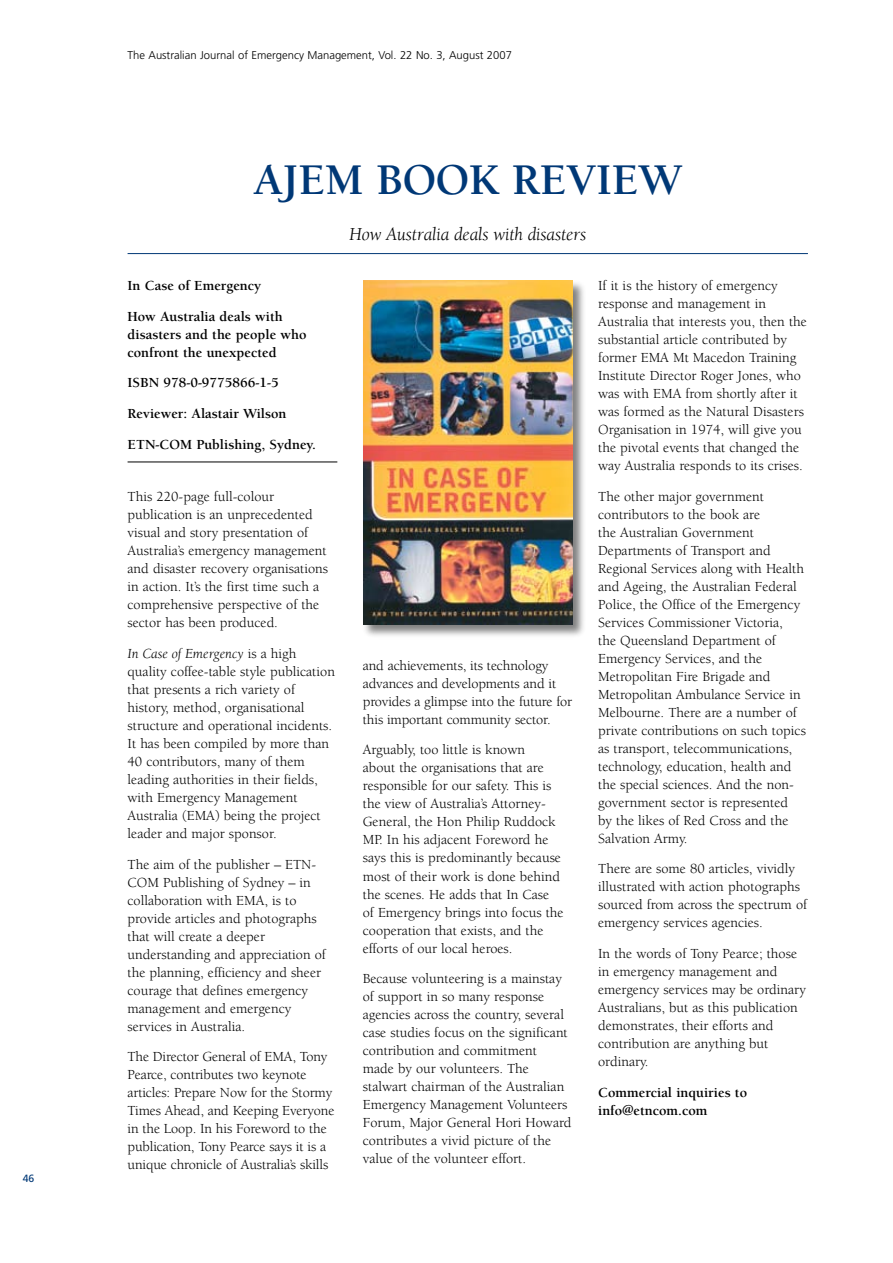
<style>
.page{position:relative;width:893px;height:1263px;background:#fff}
.page>*{position:absolute;margin:0;border:0;box-sizing:border-box;transform-origin:0 0}
.t1{font:700 45px "Berkeley";letter-spacing:-.005em;color:#003876}
.t2{font:italic 18.75px "Berkeley";letter-spacing:-.01em;color:#000}
.t3{font:14.25px/18px "Berkeley";color:#000}
.t4{font:700 14.25px/30.8px "Berkeley";color:#000}
.t5{font:300 11.25px "Frutiger";color:#000}
.t6{font:10.5px "Frutiger";color:#003876}
.s1{font-style:italic}
</style>
<div class="page">
<hr style="left:128px;top:462px;width:209px;height:1px;background:#000">
<hr style="left:128px;top:253px;width:680px;height:1px;background:#003876">
<div style="left:362px;top:279px;width:226px;height:360px;background:#000;opacity:.5"></div>
<img style="left:363px;top:281px;width:210px;height:343px">
<p class="t6" style="left:23px;top:1172px;width:13px">46</p>
<p class="t5" style="left:128px;top:49px;width:386px">The Australian Journal of Emergency Management, Vol. 22 No. 3, August 2007</p>
<h1 class="t1" style="left:253px;top:156px;width:431px">AJEM BOOK REVIEW</h1>
<h2 class="t2" style="left:349px;top:225px;width:238px">How Australia deals with disasters</h2>
<p class="t4" style="left:128px;top:270px;width:157px">In Case of Emergency<br>How Australia deals with</p>
<p class="t4" style="left:128px;top:325px;width:180px;line-height:18px">disasters and the people who confront the unexpected</p>
<p class="t4" style="left:128px;top:368px;width:190px">ISBN 978-0-9775866-1-5<br>Reviewer: Alastair Wilson<br>ETN-COM Publishing, Sydney.</p>
<p class="t3" style="left:128px;top:488px;width:202px">This 220-page full-colour publication is an unprecedented visual and story presentation of<br>Australia’s emergency management and disaster recovery organisations in action. It’s the first time such a comprehensive perspective of the sector has been produced.</p>
<p class="t3" style="left:128px;top:645px;width:209px"><span class="s1">In Case of Emergency</span> is a high quality coffee-table style publication that presents a rich variety of history, method, organisational structure and operational incidents.<br>It has been compiled by more than<br>40 contributors, many of them leading authorities in their fields, with Emergency Management<br>Australia (EMA) being the project leader and major sponsor.</p>
<p class="t3" style="left:128px;top:855px;width:200px">The aim of the publisher – ETN-<br>COM Publishing of Sydney – in collaboration with EMA, is to provide articles and photographs that will create a deeper understanding and appreciation of the planning, efficiency and sheer courage that defines emergency management and emergency services in Australia.</p>
<p class="t3" style="left:128px;top:1048px;width:208px">The Director General of EMA, Tony Pearce, contributes two keynote articles: Prepare Now for the Stormy Times Ahead, and Keeping Everyone in the Loop. In his Foreword to the publication, Tony Pearce says it is a unique chronicle of Australia’s skills</p>
<p class="t3" style="left:363px;top:656px;width:211px">and achievements, its technology advances and developments and it provides a glimpse into the future for this important community sector.</p>
<p class="t3" style="left:363px;top:741px;width:202px">Arguably, too little is known<br>about the organisations that are responsible for our safety. This is the view of Australia’s Attorney-<br>General, the Hon Philip Ruddock<br>MP. In his adjacent Foreword he says this is predominantly because most of their work is done behind the scenes. He adds that In Case of Emergency brings into focus the cooperation that exists, and the efforts of our local heroes.</p>
<p class="t3" style="left:363px;top:970px;width:210px">Because volunteering is a mainstay of support in so many response agencies across the country, several case studies focus on the significant contribution and commitment made by our volunteers. The stalwart chairman of the Australian Emergency Management Volunteers Forum, Major General Hori Howard contributes a vivid picture of the value of the volunteer effort.</p>
<p class="t3" style="left:598px;top:277px;width:210px">If it is the history of emergency response and management in Australia that interests you, then the substantial article contributed by former EMA Mt Macedon Training Institute Director Roger Jones, who was with EMA from shortly after it was formed as the Natural Disasters Organisation in 1974, will give you the pivotal events that changed the way Australia responds to its crises.</p>
<p class="t3" style="left:598px;top:487px;width:209px">The other major government contributors to the book are<br>the Australian Government<br>Departments of Transport and<br>Regional Services along with Health and Ageing, the Australian Federal<br>Police, the Office of the Emergency<br>Services Commissioner Victoria,<br>the Queensland Department of<br>Emergency Services, and the<br>Metropolitan Fire Brigade and<br>Metropolitan Ambulance Service in<br>Melbourne. There are a number of private contributions on such topics as transport, telecommunications, technology, education, health and the special sciences. And the non&shy;government sector is represented<br>by the likes of Red Cross and the<br>Salvation Army.</p>
<p class="t3" style="left:598px;top:860px;width:210px">There are some 80 articles, vividly illustrated with action photographs sourced from across the spectrum of emergency services agencies.</p>
<p class="t3" style="left:598px;top:945px;width:209px">In the words of Tony Pearce; those in emergency management and emergency services may be ordinary<br>Australians, but as this publication demonstrates, their efforts and contribution are anything but ordinary.</p>
<p class="t4" style="left:598px;top:1084px;width:150px;line-height:18px">Commercial inquiries to info@etncom.com</p>
</div>
